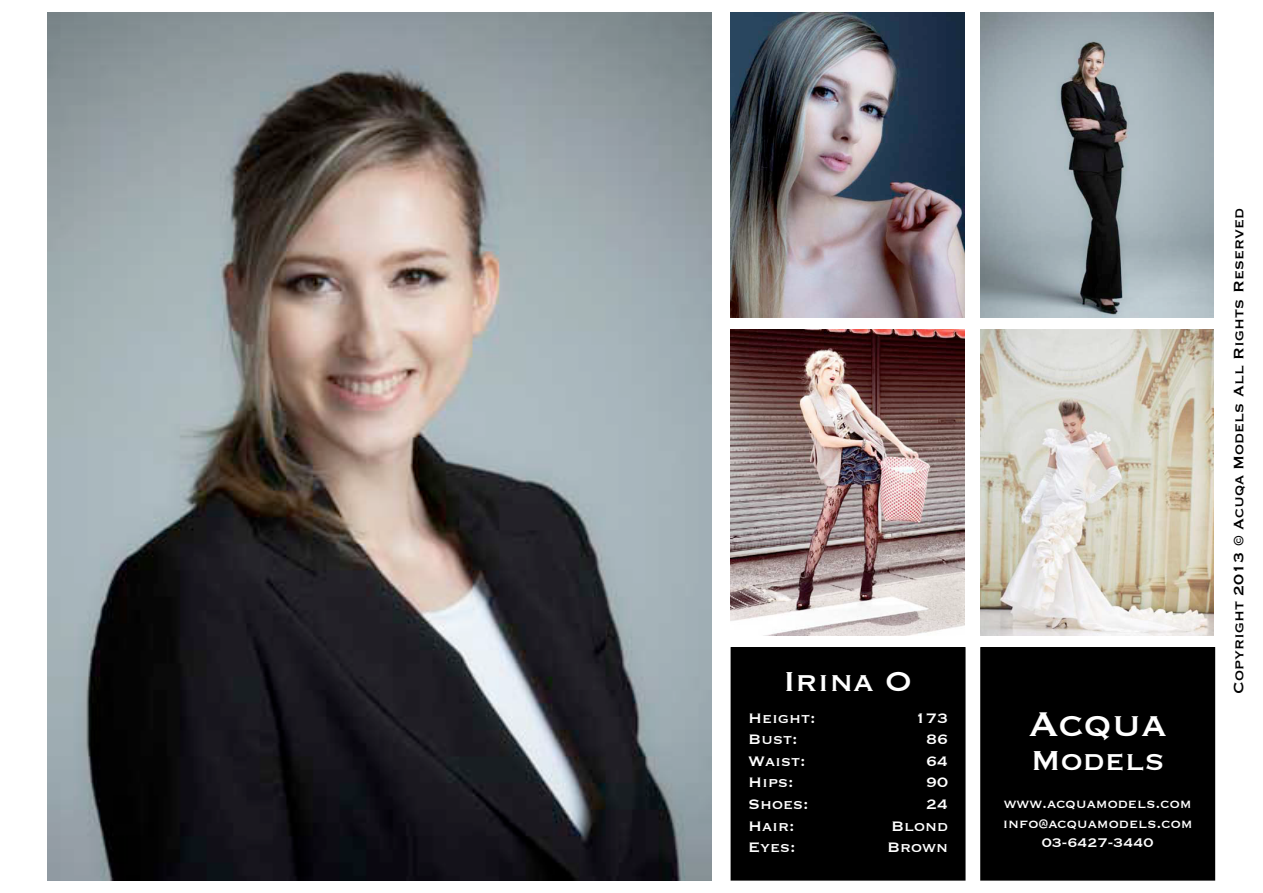
<style>
.page{position:relative;width:1263px;height:893px;background:#fff}
.page>*{position:absolute;margin:0;border:0;box-sizing:border-box;transform-origin:0 0}
.t1{font:45px "Copperplate";color:#fff}
.t2{font:36px "Copperplate";color:#fff}
.t3{font:18px/21.6px "Copperplate";color:#fff}
.t4{font:18px "Copperplate";color:#000}
.t5{font:16.5px/19.8px "Copperplate";color:#fff;text-align:center}
</style>
<div class="page">
<div style="left:981px;top:648px;width:233px;height:232px;background:#000"></div>
<div style="left:980px;top:647px;width:235px;height:234px;border:2px solid #000"></div>
<div style="left:731px;top:648px;width:234px;height:232px;background:#000"></div>
<div style="left:731px;top:647px;width:234px;height:234px;border:2px solid #000"></div>
<img style="left:48px;top:12px;width:664px;height:869px">
<img style="left:731px;top:12px;width:233px;height:306px">
<img style="left:980px;top:12px;width:234px;height:306px">
<img style="left:731px;top:330px;width:233px;height:305px">
<img style="left:980px;top:330px;width:234px;height:305px">
<h2 class="t2" style="left:783px;top:658px;width:130px">Irina O</h2>
<p class="t3" style="left:748px;top:706px;width:69px">Height:<br>Bust:<br>Waist:<br>Hips:<br>Shoes:<br>Hair:<br>Eyes:</p>
<p class="t3" style="left:887px;top:706px;width:63px;text-align:right">173<br>86<br>64<br>90<br>24<br>Blond<br>Brown</p>
<h1 class="t1" style="left:1029px;top:694px;width:139px">Acqua</h1>
<h2 class="t2" style="left:1031px;top:737px;width:136px">Models</h2>
<p class="t5" style="left:1003px;top:792px;width:192px">www.acquamodels.com info@acquamodels.com<br>03-6427-3440</p>
<p class="t4" style="left:1227px;top:694px;width:488px;rotate:-90deg">Copyright 2013 © Acuqa Models All Rights Reserved</p>
</div>
